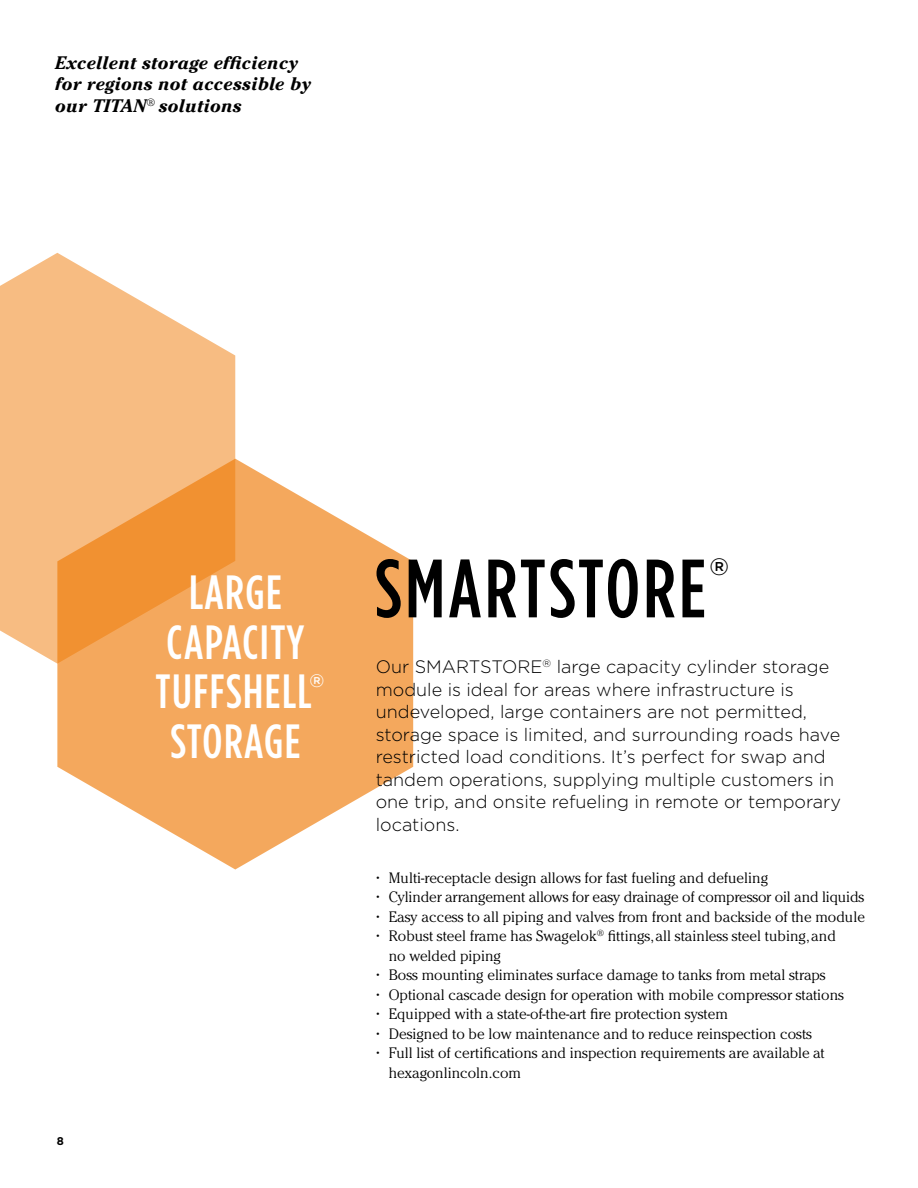
<style>
.page{position:relative;width:918px;height:1188px;background:#fff}
.page>*{position:absolute;margin:0;border:0;box-sizing:border-box;transform-origin:0 0}
.t1{font:500 condensed 82.5px "Gotham HTF";letter-spacing:.04em;color:#000}
.t2{font:500 condensed 48px/49.5px "Gotham HTF";letter-spacing:.03em;color:#fff;text-align:center}
.t3{font:500 23.55px "Gotham HTF";color:#000}
.t4{font:300 18px/22.5px "Gotham HTF";color:#000}
.t5{font:italic 700 18px/21.6px "Cheltenham";letter-spacing:.01em;color:#000}
.t6{font:500 18px "Gotham HTF";color:#fff}
.t7{font:300 15px/19.5px "Cheltenham";color:#000}
.t8{font:700 11.25px "Gotham HTF";color:#000}
</style>
<div class="page">
<svg style="left:0;top:253px;width:235px;height:411px;fill:#f7bc82"></svg>
<svg style="left:57px;top:459px;width:356px;height:411px;fill:#f4a85d"></svg>
<p class="t5" style="left:55px;top:52px;width:257px">Excellent storage efficiency for regions not accessible by our TITAN<sup>®</sup> solutions</p>
<p class="t8" style="left:57px;top:1134px;width:9px">8</p>
<h2 class="t2" style="left:156px;top:567px;width:158px">LARGE<br>CAPACITY<br>TUFFSHELL</h2>
<p class="t6" style="left:310px;top:671px;width:16px">®</p>
<h2 class="t2" style="left:171px;top:715px;width:131px">STORAGE</h2>
<h1 class="t1" style="left:375px;top:543px;width:333px">SMARTSTORE</h1>
<h3 class="t3" style="left:709px;top:554px;width:21px">®</h3>
<p class="t4" style="left:376px;top:655px;width:467px">Our SMARTSTORE<sup>®</sup> large capacity cylinder storage module is ideal for areas where infrastructure is undeveloped, large containers are not permitted, storage space is limited, and surrounding roads have restricted load conditions. It’s perfect for swap and tandem operations, supplying multiple customers in one trip, and onsite refueling in remote or temporary locations.</p>
<p class="t7" style="left:376px;top:868px;width:394px">• Multi-receptacle design allows for fast fueling and defueling</p>
<p class="t7" style="left:376px;top:887px;width:490px">• Cylinder arrangement allows for easy drainage of compressor oil and liquids</p>
<p class="t7" style="left:376px;top:907px;width:490px">• Easy access to all piping and valves from front and backside of the module</p>
<p class="t7" style="left:389px;top:926px;width:449px;text-indent:-13px">• Robust steel frame has Swagelok<sup>®</sup> fittings, all stainless steel tubing, and no welded piping</p>
<p class="t7" style="left:376px;top:965px;width:451px">• Boss mounting eliminates surface damage to tanks from metal straps</p>
<p class="t7" style="left:376px;top:985px;width:469px">• Optional cascade design for operation with mobile compressor stations</p>
<p class="t7" style="left:376px;top:1004px;width:354px">• Equipped with a state-of-the-art fire protection system</p>
<p class="t7" style="left:376px;top:1024px;width:437px">• Designed to be low maintenance and to reduce reinspection costs</p>
<p class="t7" style="left:389px;top:1043px;width:438px;text-indent:-13px">• Full list of certifications and inspection requirements are available at hexagonlincoln.com</p>
</div>
